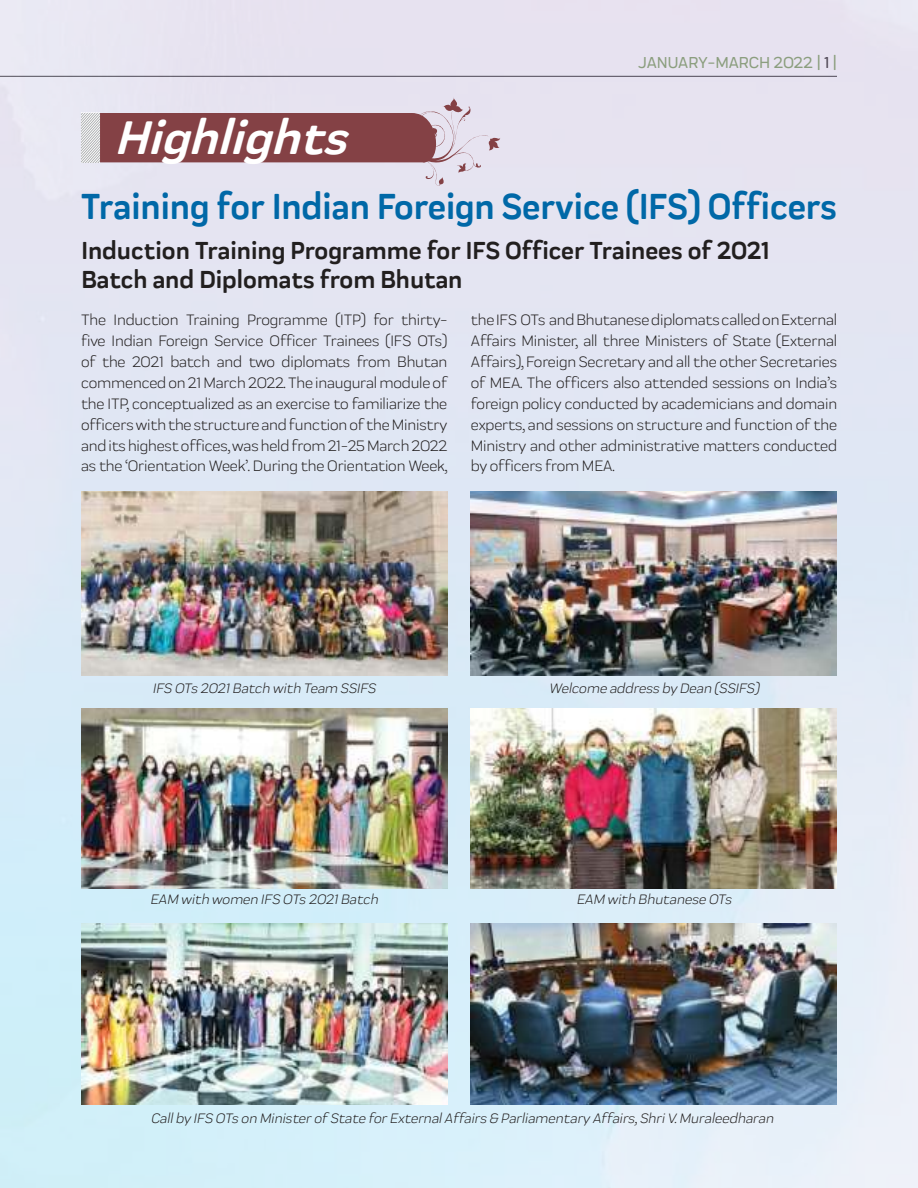
<style>
.page{position:relative;width:918px;height:1188px;background:#fff}
.page>*{position:absolute;margin:0;border:0;box-sizing:border-box;transform-origin:0 0}
.t1{font:italic 700 48.75px "Praktika Rounded";color:#fff}
.t2{font:700 37.5px "Praktika Rounded";color:#0068a7;scale:.91 1}
.t3{font:700 25.5px/28.5px "Praktika Rounded";color:#221f1f;scale:.94 1}
.t4{font:500 16.5px "Praktika Rounded";color:#7c9e5e}
.t5{font:15.75px/21px "Praktika Rounded";letter-spacing:-.01em;color:#221f1f;text-align:justify}
.t6{font:italic 14.25px "Praktika Rounded";letter-spacing:-.02em;color:#221f1f}
.s1{color:#221f1f}
</style>
<div class="page">
<img style="left:0;top:0;width:918px;height:1188px">
<svg style="left:81px;top:97px;width:419px;height:90px;background:#b99aa3"></svg>
<img style="left:81px;top:492px;width:366px;height:184px">
<img style="left:81px;top:709px;width:366px;height:179px">
<img style="left:81px;top:924px;width:366px;height:180px">
<img style="left:471px;top:492px;width:366px;height:184px">
<img style="left:471px;top:709px;width:366px;height:179px">
<img style="left:471px;top:924px;width:366px;height:180px">
<h1 class="t1" style="left:114px;top:115px;width:247px">Highlights</h1>
<p class="t4" style="left:639px;top:54px;width:200px">JANUARY-MARCH 2022 | <span class="s1">1</span> |</p>
<h2 class="t2" style="left:81px;top:189px;width:832px">Training for Indian Foreign Service (IFS) Officers</h2>
<h3 class="t3" style="left:81px;top:237px;width:734px">Induction Training Programme for IFS Officer Trainees of 2021<br>Batch and Diplomats from Bhutan</h3>
<p class="t5" style="left:81px;top:309px;width:368px">The Induction Training Programme (ITP) for thirty&shy;five Indian Foreign Service Officer Trainees (IFS OTs) of the 2021 batch and two diplomats from Bhutan commenced on 21 March 2022. The inaugural module of the ITP, conceptualized as an exercise to familiarize the officers with the structure and function of the Ministry and its highest offices, was held from 21-25 March 2022 as the ‘Orientation Week’. During the Orientation Week,</p>
<p class="t5" style="left:471px;top:309px;width:368px">the IFS OTs and Bhutanese diplomats called on External Affairs Minister, all three Ministers of State (External Affairs), Foreign Secretary and all the other Secretaries of MEA. The officers also attended sessions on India’s foreign policy conducted by academicians and domain experts, and sessions on structure and function of the Ministry and other administrative matters conducted by officers from MEA.</p>
<p class="t6" style="left:152px;top:681px;width:227px">IFS OTs 2021Batch with Team SSIFS</p>
<p class="t6" style="left:150px;top:893px;width:232px">EAM with women IFS OTs 2021Batch</p>
<p class="t6" style="left:549px;top:681px;width:214px">Welcome address by Dean (SSIFS)</p>
<p class="t6" style="left:576px;top:893px;width:159px">EAM with Bhutanese OTs</p>
<p class="t6" style="left:151px;top:1112px;width:627px">Callby IFS OTs on Minister of State for ExternalAffairs &amp; Parliamentary Affairs, ShriV.Muraleedharan</p>
</div>
